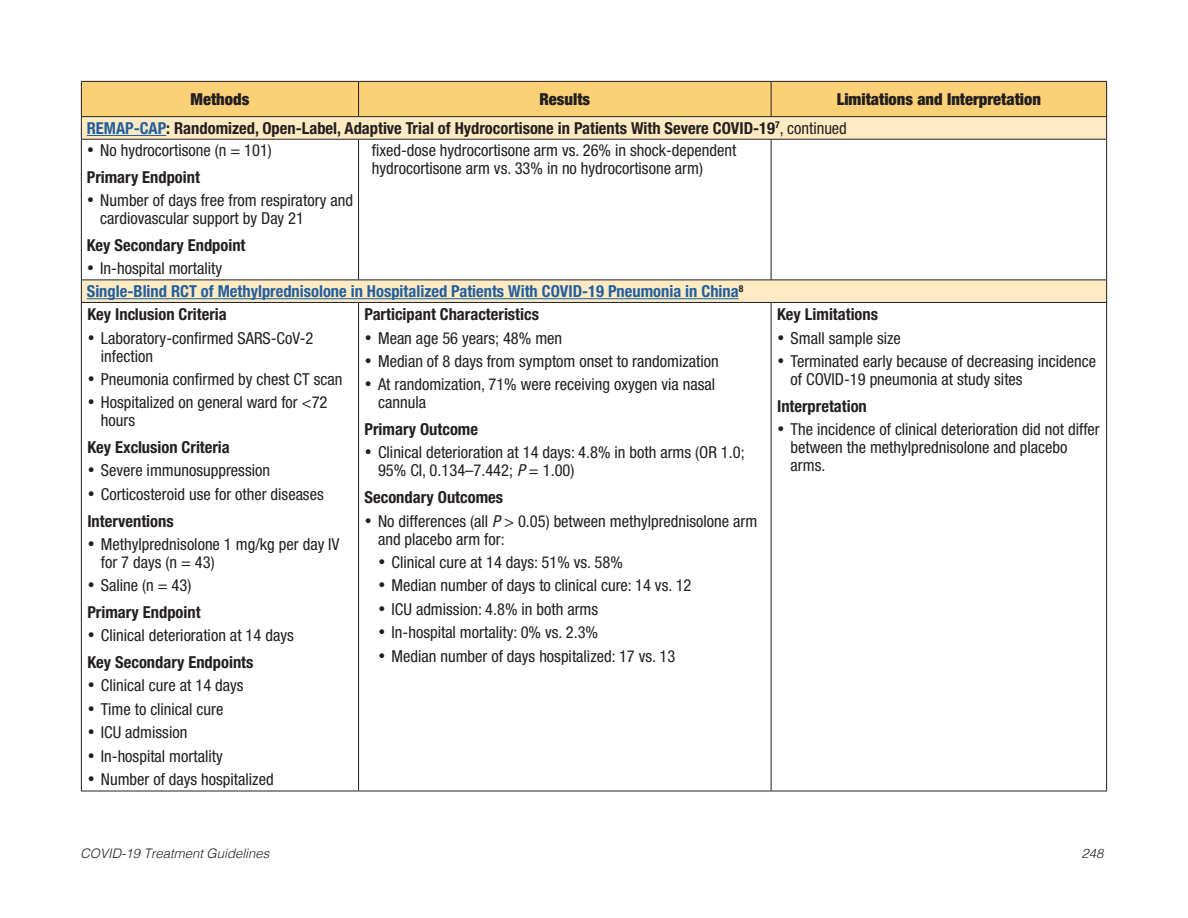
<style>
.page{position:relative;width:1188px;height:918px;background:#fff}
.page>*{position:absolute;margin:0;border:0;box-sizing:border-box;transform-origin:0 0}
.table_body{font:condensed 16.5px/18px "Helvetica Neue LT Std";color:#231f20}
.table_body-2{font:700 condensed 16.5px "Helvetica Neue LT Std";color:#231f20}
.table_body-3{font:700 condensed 16.5px "Helvetica Neue LT Std";color:#215e9f}
.table_body_header{font:900 condensed 16.5px "Helvetica Neue LT Std";color:#231f20}
.t1{font:italic 300 13.2px "Helvetica";color:#231f20}
.s1{color:#215e9f}
.s2{font-weight:400}
.s3{font-style:italic}
</style>
<div class="page">
<svg style="left:82px;top:140px;width:1024px;height:162px"></svg>
<svg style="left:81px;top:81px;width:1026px;height:58px;background:#f4d290"></svg>
<hr style="left:81px;top:139px;width:278px;height:1px;background:#231f20">
<hr style="left:81px;top:140px;width:1px;height:140px;background:#231f20">
<hr style="left:359px;top:139px;width:412px;height:1px;background:#231f20">
<hr style="left:358px;top:140px;width:1px;height:140px;background:#231f20">
<hr style="left:771px;top:139px;width:336px;height:1px;background:#231f20">
<hr style="left:771px;top:140px;width:1px;height:140px;background:#231f20">
<hr style="left:1106px;top:140px;width:1px;height:140px;background:#231f20">
<hr style="left:81px;top:280px;width:278px;height:1px;background:#231f20">
<svg style="left:81px;top:280px;width:1px;height:22px"></svg>
<hr style="left:359px;top:280px;width:412px;height:1px;background:#231f20">
<hr style="left:771px;top:280px;width:336px;height:1px;background:#231f20">
<svg style="left:1106px;top:280px;width:1px;height:22px"></svg>
<hr style="left:81px;top:302px;width:278px;height:1px;background:#231f20">
<hr style="left:81px;top:303px;width:1px;height:488px;background:#231f20">
<hr style="left:359px;top:302px;width:412px;height:1px;background:#231f20">
<hr style="left:358px;top:303px;width:1px;height:488px;background:#231f20">
<hr style="left:771px;top:302px;width:336px;height:1px;background:#231f20">
<hr style="left:771px;top:303px;width:1px;height:488px;background:#231f20">
<hr style="left:1106px;top:303px;width:1px;height:488px;background:#231f20">
<hr style="left:81px;top:791px;width:278px;height:1px;background:#231f20">
<hr style="left:359px;top:791px;width:412px;height:1px;background:#231f20">
<hr style="left:771px;top:791px;width:336px;height:1px;background:#231f20">
<hr style="left:87px;top:135px;width:79px;height:1px;background:#215e9f">
<hr style="left:87px;top:298px;width:652px;height:1px;background:#215e9f">
<p class="table_body_header" style="left:191px;top:89px;width:60px">Methods</p>
<p class="table_body_header" style="left:539px;top:89px;width:52px">Results</p>
<p class="table_body_header" style="left:837px;top:89px;width:206px">Limitations and Interpretation</p>
<p class="table_body-2" style="left:87px;top:118px;width:762px"><span class="s1">REMAP-CAP</span>: Randomized, Open-Label, Adaptive Trial of Hydrocortisone in Patients With Severe COVID-19<sup>7</sup><span class="s2">, continued</span></p>
<p class="table_body" style="left:87px;top:141px;width:187px">• No hydrocortisone (n = 101)</p>
<p class="table_body-2" style="left:87px;top:167px;width:115px">Primary Endpoint</p>
<p class="table_body" style="left:100px;top:192px;width:254px;text-indent:-14px">• Number of days free from respiratory and cardiovascular support by Day 21</p>
<p class="table_body-2" style="left:87px;top:235px;width:160px">Key Secondary Endpoint</p>
<p class="table_body" style="left:87px;top:260px;width:137px">• In-hospital mortality</p>
<p class="table_body" style="left:372px;top:141px;width:366px">fixed-dose hydrocortisone arm vs. 26% in shock-dependent hydrocortisone arm vs. 33% in no hydrocortisone arm)</p>
<p class="table_body-3" style="left:87px;top:281px;width:658px">Single-Blind RCT of Methylprednisolone in Hospitalized Patients With COVID-19 Pneumonia in China<sup>8</sup></p>
<p class="table_body-2" style="left:87px;top:304px;width:141px">Key Inclusion Criteria</p>
<p class="table_body" style="left:101px;top:329px;width:214px;text-indent:-14px">• Laboratory-confirmed SARS-CoV-2 infection</p>
<p class="table_body" style="left:87px;top:370px;width:257px">• Pneumonia confirmed by chest CT scan</p>
<p class="table_body" style="left:101px;top:394px;width:228px;text-indent:-14px">• Hospitalized on general ward for &lt;72 hours</p>
<p class="table_body-2" style="left:87px;top:437px;width:144px">Key Exclusion Criteria</p>
<p class="table_body" style="left:87px;top:462px;width:184px">• Severe immunosuppression</p>
<p class="table_body" style="left:87px;top:485px;width:238px">• Corticosteroid use for other diseases</p>
<p class="table_body-2" style="left:87px;top:511px;width:88px">Interventions</p>
<p class="table_body" style="left:101px;top:535px;width:240px;text-indent:-14px">• Methylprednisolone 1 mg/kg per day IV for 7 days (n = 43)</p>
<p class="table_body" style="left:87px;top:576px;width:105px">• Saline (n = 43)</p>
<p class="table_body-2" style="left:87px;top:602px;width:115px">Primary Endpoint</p>
<p class="table_body" style="left:87px;top:626px;width:208px">• Clinical deterioration at 14 days</p>
<p class="table_body-2" style="left:87px;top:652px;width:168px">Key Secondary Endpoints</p>
<p class="table_body" style="left:87px;top:676px;width:158px">• Clinical cure at 14 days</p>
<p class="table_body" style="left:87px;top:700px;width:137px">• Time to clinical cure</p>
<p class="table_body" style="left:87px;top:723px;width:101px">• ICU admission</p>
<p class="table_body" style="left:87px;top:747px;width:137px">• In-hospital mortality</p>
<p class="table_body" style="left:87px;top:770px;width:188px">• Number of days hospitalized</p>
<p class="table_body-2" style="left:365px;top:304px;width:176px">Participant Characteristics</p>
<p class="table_body" style="left:365px;top:329px;width:199px">• Mean age 56 years; 48% men</p>
<p class="table_body" style="left:365px;top:352px;width:356px">• Median of 8 days from symptom onset to randomization</p>
<p class="table_body" style="left:378px;top:376px;width:339px;text-indent:-14px">• At randomization, 71% were receiving oxygen via nasal cannula</p>
<p class="table_body-2" style="left:365px;top:419px;width:115px">Primary Outcome</p>
<p class="table_body" style="left:378px;top:444px;width:368px;text-indent:-14px">• Clinical deterioration at 14 days: 4.8% in both arms (OR 1.0;<br>95% CI, 0.134–7.442; <span class="s3">P</span> = 1.00)</p>
<p class="table_body-2" style="left:365px;top:487px;width:140px">Secondary Outcomes</p>
<p class="table_body" style="left:378px;top:512px;width:381px;text-indent:-14px">• No differences (all <span class="s3">P</span> &gt; 0.05) between methylprednisolone arm and placebo arm for:</p>
<p class="table_body" style="left:378px;top:553px;width:246px">• Clinical cure at 14 days: 51% vs. 58%</p>
<p class="table_body" style="left:378px;top:576px;width:315px">• Median number of days to clinical cure: 14 vs. 12</p>
<p class="table_body" style="left:378px;top:600px;width:222px">• ICU admission: 4.8% in both arms</p>
<p class="table_body" style="left:378px;top:623px;width:222px">• In-hospital mortality: 0% vs. 2.3%</p>
<p class="table_body" style="left:378px;top:647px;width:299px">• Median number of days hospitalized: 17 vs. 13</p>
<p class="table_body-2" style="left:777px;top:304px;width:103px">Key Limitations</p>
<p class="table_body" style="left:777px;top:329px;width:125px">• Small sample size</p>
<p class="table_body" style="left:791px;top:352px;width:307px;text-indent:-14px">• Terminated early because of decreasing incidence of COVID-19 pneumonia at study sites</p>
<p class="table_body-2" style="left:777px;top:396px;width:91px">Interpretation</p>
<p class="table_body" style="left:791px;top:420px;width:311px;text-indent:-14px">• The incidence of clinical deterioration did not differ between the methylprednisolone and placebo arms.</p>
<p class="t1" style="left:80px;top:842px;width:190px">COVID-19 Treatment Guidelines</p>
<p class="t1" style="left:1082px;top:842px;width:23px">248</p>
</div>
